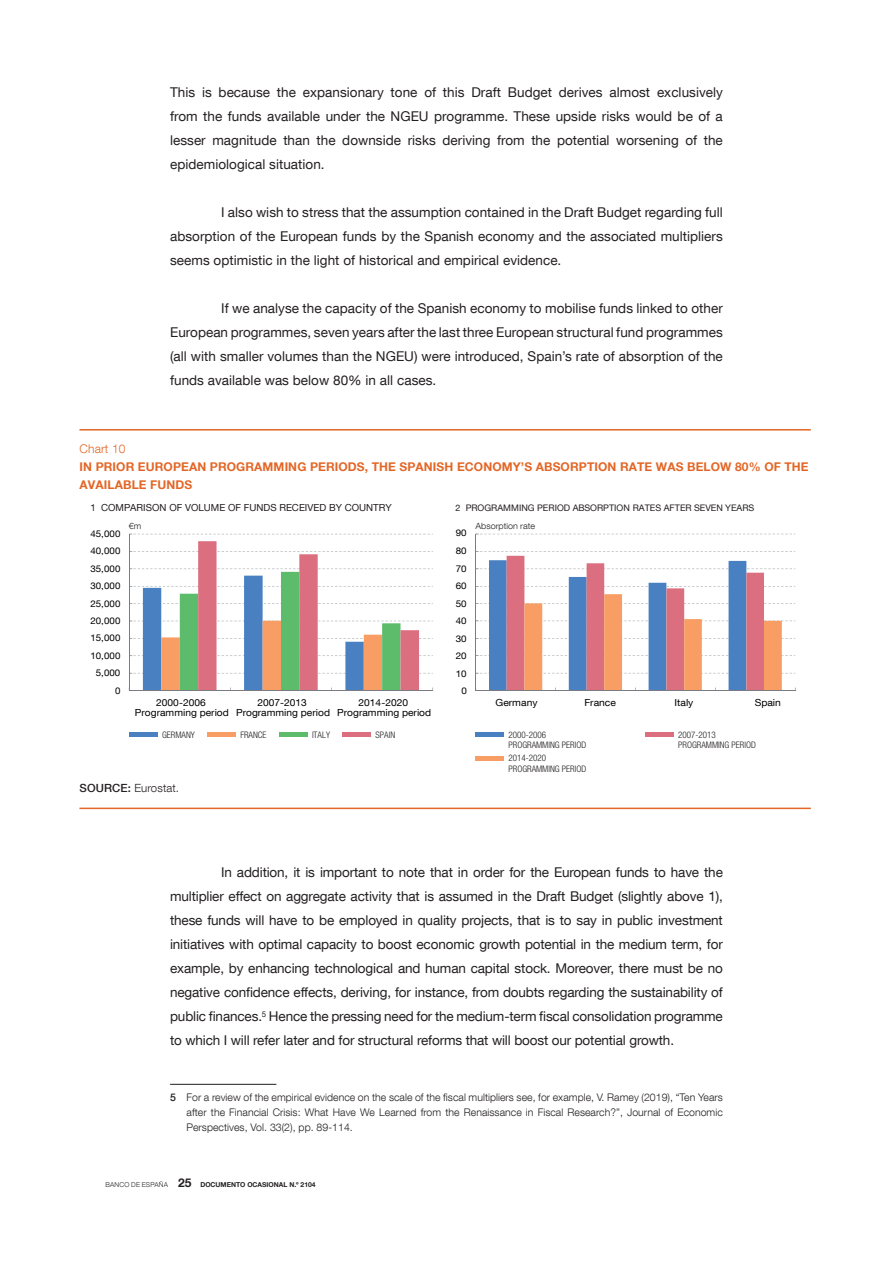
<style>
.page{position:relative;width:893px;height:1263px;background:#fff}
.page>*{position:absolute;margin:0;border:0;box-sizing:border-box;transform-origin:0 0}
.t1{font:13.5px/24px "Bd E Neue Helvetica";letter-spacing:.005em;color:#231f20;text-align:justify}
.t2{font:700 12px/18px "Bd E Neue Helvetica";letter-spacing:.01em;color:#e36626}
.t3{font:300 12px "Bd E Neue Helvetica";letter-spacing:.01em;color:#e36626}
.t4{font:300 11.25px "Bd E Neue Helvetica";letter-spacing:.01em;color:#231f20}
.t5{font:300 10.5px/15px "Bd E Neue Helvetica";letter-spacing:.005em;color:#231f20;text-align:justify}
.t6{font:9.75px/10.5px "Bd E Neue Helvetica";color:#010000;text-align:center;scale:1.05 1}
.t7{font:9.75px "Bd E Neue Helvetica";color:#231f20}
.t8{font:9.75px "Bd E Neue Helvetica";color:#010000;scale:1.06 1}
.t9{font:9.3px "Bd E Neue Helvetica";color:#010000;scale:1.05 1}
.t10{font:9.3px "Bd E Neue Helvetica";color:#010000;scale:1.06 1}
.t11{font:300 condensed 9px/10.1px "Bd E Neue Helvetica";color:#231f20}
.t12{font:9px "Bd E Neue Helvetica";color:#231f20}
.t13{font:300 8.55px "Bd E Neue Helvetica";letter-spacing:.005em;color:#231f20;scale:1.05 1}
.t14{font:300 6.75px "Bd E Neue Helvetica";color:#231f20}
.s1{font-weight:500}
.s2{font-style:inherit}
.s3{font-size:12px}
</style>
<div class="page">
<hr style="left:170px;top:1084px;width:106px;height:1px;background:#231f20">
<hr style="left:79px;top:429px;width:732px;height:1px;background:#e36626">
<hr style="left:79px;top:808px;width:732px;height:1px;background:#e36626">
<svg style="left:130px;top:534px;width:303px;height:156px"></svg>
<hr style="left:129px;top:534px;width:1px;height:156px;background:#7b7c82">
<hr style="left:129px;top:690px;width:304px;height:1px;background:#7b7c82">
<svg style="left:143px;top:541px;width:276px;height:149px"></svg>
<hr style="left:129px;top:733px;width:29px;height:4px;background:#4880c2">
<hr style="left:207px;top:733px;width:29px;height:4px;background:#f89d63">
<hr style="left:279px;top:733px;width:29px;height:4px;background:#5cbc6b">
<hr style="left:342px;top:733px;width:29px;height:4px;background:#db6f7f">
<svg style="left:476px;top:534px;width:319px;height:156px"></svg>
<hr style="left:475px;top:534px;width:1px;height:156px;background:#7b7c82">
<hr style="left:476px;top:690px;width:319px;height:1px;background:#7b7c82">
<svg style="left:489px;top:556px;width:293px;height:134px"></svg>
<hr style="left:475px;top:732px;width:29px;height:4px;background:#4880c2">
<hr style="left:645px;top:732px;width:29px;height:4px;background:#db6f7f">
<hr style="left:475px;top:756px;width:29px;height:4px;background:#f89d63">
<p class="t3" style="left:80px;top:441px;width:47px">Chart 10</p>
<p class="t1" style="left:170px;top:80px;width:554px">This is because the expansionary tone of this Draft Budget derives almost exclusively from the funds available under the NGEU programme. These upside risks would be of a lesser magnitude than the downside risks deriving from the potential worsening of the epidemiological situation.</p>
<p class="t1" style="left:170px;top:200px;width:554px;text-indent:51px">I also wish to stress that the assumption contained in the Draft Budget regarding full absorption of the European funds by the Spanish economy and the associated multipliers seems optimistic in the light of historical and empirical evidence.</p>
<p class="t1" style="left:170px;top:296px;width:554px;text-indent:51px">If we analyse the capacity of the Spanish economy to mobilise funds linked to other European programmes, seven years after the last three European structural fund programmes (all with smaller volumes than the NGEU) were introduced, Spain’s rate of absorption of the funds available was below 80% in all cases.</p>
<p class="t2" style="left:80px;top:457px;width:731px">IN PRIOR EUROPEAN PROGRAMMING PERIODS, THE SPANISH ECONOMY’S ABSORPTION RATE WAS BELOW 80% OF THE<br>AVAILABLE FUNDS</p>
<p class="t7" style="left:90px;top:502px;width:303px">1 COMPARISON OF VOLUME OF FUNDS RECEIVED BY COUNTRY</p>
<p class="t13" style="left:129px;top:521px;width:13px">€m</p>
<p class="t9" style="left:91px;top:528px;width:30px">45,000</p>
<p class="t12" style="left:456px;top:502px;width:300px">2 PROGRAMMING PERIOD ABSORPTION RATES AFTER SEVEN YEARS</p>
<p class="t13" style="left:475px;top:521px;width:58px">Absorption rate</p>
<p class="t10" style="left:456px;top:527px;width:12px">90</p>
<p class="t9" style="left:91px;top:545px;width:30px">40,000</p>
<p class="t10" style="left:456px;top:545px;width:12px">80</p>
<p class="t9" style="left:91px;top:563px;width:30px">35,000</p>
<p class="t10" style="left:456px;top:562px;width:12px">70</p>
<p class="t9" style="left:91px;top:580px;width:30px">30,000</p>
<p class="t10" style="left:456px;top:580px;width:12px">60</p>
<p class="t9" style="left:91px;top:598px;width:30px">25,000</p>
<p class="t10" style="left:456px;top:597px;width:12px">50</p>
<p class="t9" style="left:91px;top:615px;width:30px">20,000</p>
<p class="t10" style="left:456px;top:615px;width:12px">40</p>
<p class="t9" style="left:91px;top:632px;width:30px">15,000</p>
<p class="t10" style="left:456px;top:632px;width:12px">30</p>
<p class="t9" style="left:91px;top:650px;width:30px">10,000</p>
<p class="t10" style="left:456px;top:650px;width:12px">20</p>
<p class="t9" style="left:96px;top:667px;width:25px">5,000</p>
<p class="t10" style="left:456px;top:668px;width:12px">10</p>
<p class="t9" style="left:115px;top:684px;width:7px">0</p>
<p class="t10" style="left:461px;top:685px;width:7px">0</p>
<p class="t6" style="left:135px;top:697px;width:91px">2000-2006<br>Programming period</p>
<p class="t6" style="left:236px;top:697px;width:91px">2007-2013<br>Programming period</p>
<p class="t6" style="left:337px;top:697px;width:91px">2014-2020<br>Programming period</p>
<p class="t11" style="left:162px;top:729px;width:34px">GERMANY</p>
<p class="t11" style="left:240px;top:729px;width:28px">FRANCE</p>
<p class="t11" style="left:312px;top:729px;width:20px">ITALY</p>
<p class="t11" style="left:376px;top:729px;width:21px">SPAIN</p>
<p class="t8" style="left:495px;top:696px;width:41px">Germany</p>
<p class="t8" style="left:584px;top:696px;width:31px">France</p>
<p class="t8" style="left:675px;top:696px;width:19px">Italy</p>
<p class="t8" style="left:755px;top:696px;width:26px">Spain</p>
<p class="t11" style="left:508px;top:729px;width:79px">2000-2006<br>PROGRAMMING PERIOD</p>
<p class="t11" style="left:678px;top:729px;width:79px">2007-2013<br>PROGRAMMING PERIOD</p>
<p class="t11" style="left:508px;top:752px;width:79px;line-height:10.8px">2014-2020<br>PROGRAMMING PERIOD</p>
<p class="t4" style="left:80px;top:781px;width:101px"><span class="s1">SOURCE:</span> Eurostat.</p>
<p class="t1" style="left:170px;top:860px;width:554px;text-indent:51px">In addition, it is important to note that in order for the European funds to have the multiplier effect on aggregate activity that is assumed in the Draft Budget (slightly above 1), these funds will have to be employed in quality projects, that is to say in public investment initiatives with optimal capacity to boost economic growth potential in the medium term, for example, by enhancing technological and human capital stock. Moreover, there must be no negative confidence effects, deriving, for instance, from doubts regarding the sustainability of public finances.<sup>5</sup> Hence the pressing need for the medium-term fiscal consolidation programme to which I will refer later and for structural reforms that will boost our potential growth.</p>
<p class="t5" style="left:187px;top:1090px;width:538px;text-indent:-16px"><span class="s1">5</span> For a review of the empirical evidence on the scale of the fiscal multipliers see, for example, V. Ramey (2019), “Ten Years after the Financial Crisis: What Have We Learned from the Renaissance in Fiscal Research?”, Journal of Economic Perspectives, Vol. 33(2), pp. 89-114.</p>
<p class="t14" style="left:105px;top:1181px;width:212px"><span class="s2">BANCO DE ESPAÑA</span> <span class="s3">25</span> DOCUMENTO OCASIONAL N.º 2104</p>
</div>
